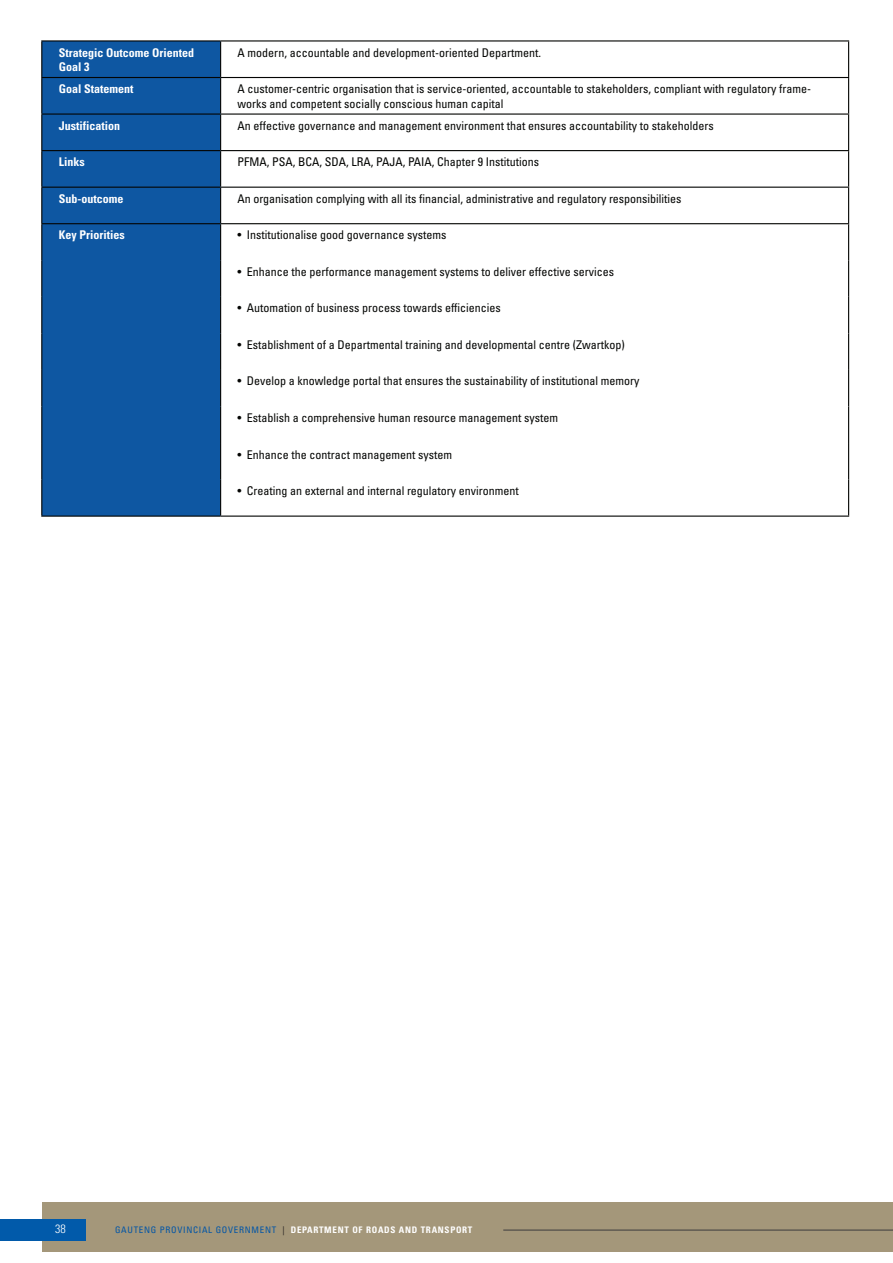
<style>
.page{position:relative;width:893px;height:1263px;background:#fff}
.page>*{position:absolute;margin:0;border:0;box-sizing:border-box;transform-origin:0 0}
.t1{font:12px/14.4px "Univers LT 57 Cn";color:#040503}
.t2{font:12px/14.4px "Univers LT 67 Bd Cn";color:#fff}
.t3{font:12px "Univers LT 47 Lt Cn";color:#fff}
.t4{font:9px "Univers LT 67 Bd Cn";letter-spacing:.08em;color:#fff}
.s1{font-family:"Univers LT 57 Cn";color:#0155a7}
.s2{font-family:"Univers LT 57 Cn";color:#231f20}
</style>
<div class="page">
<div style="left:42px;top:42px;width:178px;height:473px;background:#0e57a2"></div>
<hr style="left:41px;top:42px;width:1px;height:35px;background:#040503">
<hr style="left:41px;top:78px;width:1px;height:35px;background:#040503">
<hr style="left:41px;top:115px;width:1px;height:35px;background:#040503">
<hr style="left:41px;top:151px;width:1px;height:36px;background:#040503">
<hr style="left:41px;top:188px;width:1px;height:35px;background:#040503">
<hr style="left:41px;top:224px;width:1px;height:36px;background:#040503">
<hr style="left:41px;top:40px;width:180px;height:2px;background:#040503">
<hr style="left:221px;top:40px;width:628px;height:2px;background:#040503">
<hr style="left:41px;top:77px;width:180px;height:1px;background:#040503">
<hr style="left:221px;top:77px;width:628px;height:1px;background:#040503">
<hr style="left:41px;top:113px;width:180px;height:2px;background:#040503">
<hr style="left:221px;top:113px;width:628px;height:2px;background:#040503">
<hr style="left:41px;top:150px;width:180px;height:1px;background:#040503">
<hr style="left:221px;top:150px;width:628px;height:1px;background:#040503">
<hr style="left:41px;top:187px;width:180px;height:1px;background:#040503">
<hr style="left:221px;top:187px;width:628px;height:1px;background:#040503">
<hr style="left:41px;top:223px;width:180px;height:1px;background:#040503">
<hr style="left:221px;top:223px;width:628px;height:1px;background:#040503">
<hr style="left:41px;top:260px;width:1px;height:37px;background:#040503">
<hr style="left:41px;top:297px;width:1px;height:36px;background:#040503">
<hr style="left:41px;top:333px;width:1px;height:37px;background:#040503">
<hr style="left:41px;top:370px;width:1px;height:36px;background:#040503">
<hr style="left:41px;top:406px;width:1px;height:37px;background:#040503">
<hr style="left:41px;top:443px;width:1px;height:37px;background:#040503">
<hr style="left:41px;top:480px;width:1px;height:35px;background:#040503">
<hr style="left:41px;top:515px;width:180px;height:2px;background:#040503">
<hr style="left:221px;top:515px;width:628px;height:2px;background:#040503">
<hr style="left:220px;top:42px;width:1px;height:35px;background:#040503">
<hr style="left:848px;top:42px;width:1px;height:35px;background:#040503">
<hr style="left:220px;top:78px;width:1px;height:35px;background:#040503">
<hr style="left:848px;top:78px;width:1px;height:35px;background:#040503">
<hr style="left:220px;top:115px;width:1px;height:35px;background:#040503">
<hr style="left:848px;top:115px;width:1px;height:35px;background:#040503">
<hr style="left:220px;top:151px;width:1px;height:36px;background:#040503">
<hr style="left:848px;top:151px;width:1px;height:36px;background:#040503">
<hr style="left:220px;top:188px;width:1px;height:35px;background:#040503">
<hr style="left:848px;top:188px;width:1px;height:35px;background:#040503">
<hr style="left:220px;top:224px;width:1px;height:36px;background:#040503">
<hr style="left:848px;top:224px;width:1px;height:36px;background:#040503">
<hr style="left:220px;top:260px;width:1px;height:37px;background:#040503">
<hr style="left:848px;top:260px;width:1px;height:37px;background:#040503">
<hr style="left:220px;top:297px;width:1px;height:36px;background:#040503">
<hr style="left:848px;top:297px;width:1px;height:36px;background:#040503">
<hr style="left:220px;top:333px;width:1px;height:37px;background:#040503">
<hr style="left:848px;top:333px;width:1px;height:37px;background:#040503">
<hr style="left:220px;top:370px;width:1px;height:36px;background:#040503">
<hr style="left:848px;top:370px;width:1px;height:36px;background:#040503">
<hr style="left:220px;top:406px;width:1px;height:37px;background:#040503">
<hr style="left:848px;top:406px;width:1px;height:37px;background:#040503">
<hr style="left:220px;top:443px;width:1px;height:37px;background:#040503">
<hr style="left:848px;top:443px;width:1px;height:37px;background:#040503">
<hr style="left:220px;top:480px;width:1px;height:35px;background:#040503">
<hr style="left:848px;top:480px;width:1px;height:35px;background:#040503">
<div style="left:43px;top:1202px;width:850px;height:50px;background:#a4977a"></div>
<div style="left:0;top:1219px;width:85px;height:22px;background:#015aaa"></div>
<hr style="left:503px;top:1230px;width:390px;height:1px;background:#3c3c3d">
<p class="t2" style="left:59px;top:45px;width:137px">Strategic Outcome Oriented<br>Goal 3</p>
<p class="t1" style="left:238px;top:45px;width:305px">A modern, accountable and development-oriented Department.</p>
<p class="t2" style="left:59px;top:82px;width:76px">Goal Statement</p>
<p class="t1" style="left:238px;top:81px;width:575px">A customer-centric organisation that is service-oriented, accountable to stakeholders, compliant with regulatory frame&shy;works and competent socially conscious human capital</p>
<p class="t2" style="left:59px;top:118px;width:63px">Justification</p>
<p class="t1" style="left:238px;top:118px;width:478px">An effective governance and management environment that ensures accountability to stakeholders</p>
<p class="t2" style="left:59px;top:155px;width:27px">Links</p>
<p class="t1" style="left:238px;top:155px;width:303px">PFMA, PSA, BCA, SDA, LRA, PAJA, PAIA, Chapter 9 Institutions</p>
<p class="t2" style="left:59px;top:191px;width:66px">Sub-outcome</p>
<p class="t1" style="left:238px;top:191px;width:445px">An organisation complying with all its financial, administrative and regulatory responsibilities</p>
<p class="t2" style="left:59px;top:228px;width:67px">Key Priorities</p>
<p class="t1" style="left:238px;top:228px;width:210px">• Institutionalise good governance systems</p>
<p class="t1" style="left:238px;top:264px;width:378px">• Enhance the performance management systems to deliver effective services</p>
<p class="t1" style="left:238px;top:301px;width:265px">• Automation of business process towards efficiencies</p>
<p class="t1" style="left:238px;top:337px;width:389px">• Establishment of a Departmental training and developmental centre (Zwartkop)</p>
<p class="t1" style="left:238px;top:374px;width:403px">• Develop a knowledge portal that ensures the sustainability of institutional memory</p>
<p class="t1" style="left:238px;top:410px;width:322px">• Establish a comprehensive human resource management system</p>
<p class="t1" style="left:238px;top:447px;width:216px">• Enhance the contract management system</p>
<p class="t1" style="left:238px;top:483px;width:283px">• Creating an external and internal regulatory environment</p>
<p class="t3" style="left:55px;top:1222px;width:12px">38</p>
<p class="t4" style="left:115px;top:1224px;width:359px"><span class="s1">GAUTENG PROVINCIAL GOVERNMENT</span> <span class="s2">|</span> DEPARTMENT OF ROADS AND TRANSPORT</p>
</div>
